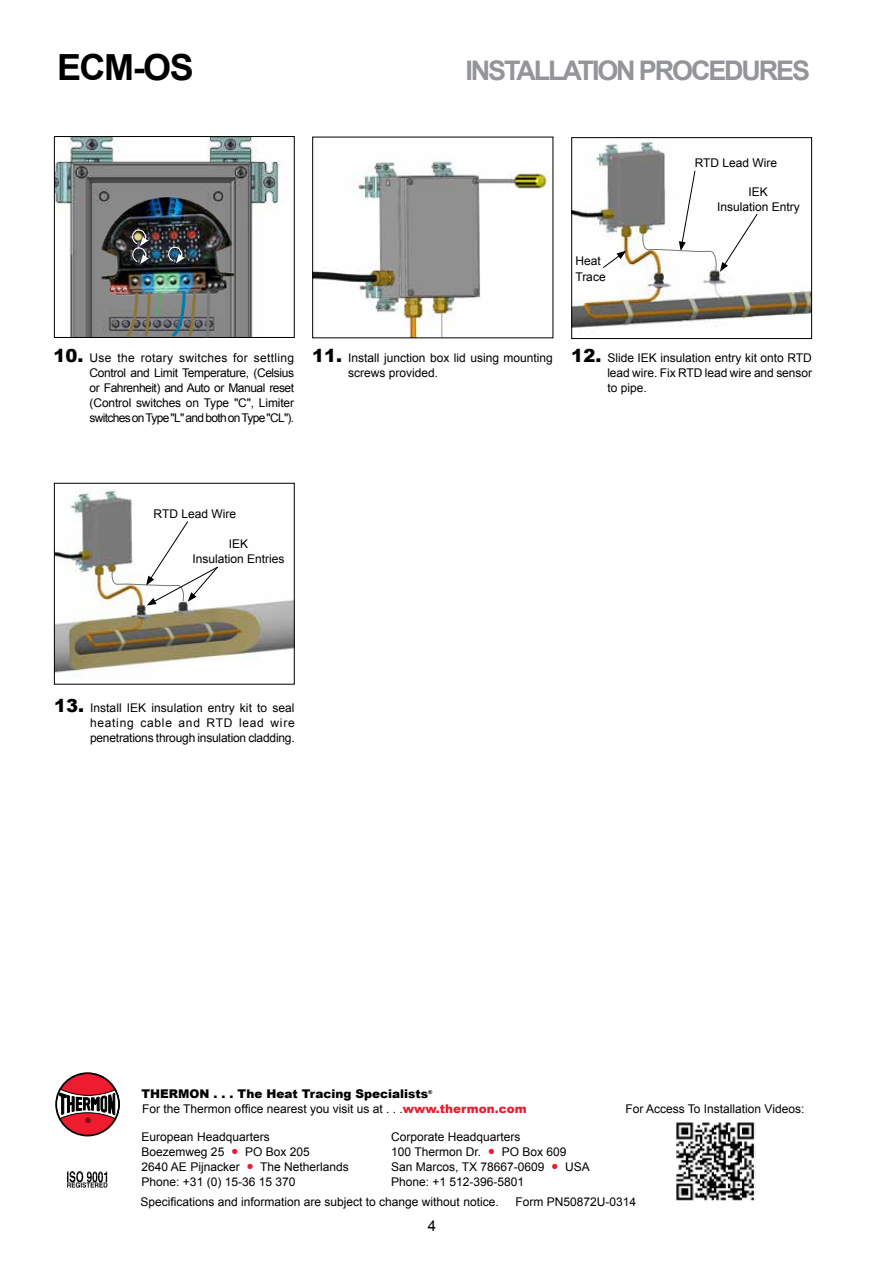
<style>
.page{position:relative;width:893px;height:1263px;background:#fff}
.page>*{position:absolute;margin:0;border:0;box-sizing:border-box;transform-origin:0 0}
.t1{font:700 36px "Arial";color:#000}
.t2{font:700 27px "Arial";letter-spacing:-.08em;color:#939598}
.t3{font:15px "Arial";color:#000}
.t4{font:12px/15px "Arial";color:#000}
.t5{font:900 12px "Arial";color:#000}
.t6{font:900 5.4px "Arial";color:#000}
.s1{font-weight:900;font-size:18px}
.s2{font-size:21px;color:#ed1b2f}
.s3{font-weight:900;color:#ed1b2f}
</style>
<div class="page">
<img style="left:56px;top:489px;width:237px;height:184px">
<div style="left:54px;top:483px;width:241px;height:201px;border:1px solid #000"></div>
<img style="left:573px;top:140px;width:237px;height:188px">
<div style="left:571px;top:137px;width:241px;height:202px;border:1px solid #000"></div>
<img style="left:314px;top:161px;width:236px;height:175px">
<div style="left:320px;top:288px;width:28px;height:14px;background:#fff"></div>
<svg style="left:602px;top:251px;width:24px;height:18px"></svg>
<svg style="left:642px;top:170px;width:116px;height:102px"></svg>
<svg style="left:441px;top:313px;width:1px;height:24px"></svg>
<svg style="left:111px;top:521px;width:108px;height:84px"></svg>
<div style="left:57px;top:1073px;width:62px;height:62px;background:#ed1c2e;border-radius:50%"></div>
<svg style="left:56px;top:1088px;width:64px;height:35px"></svg>
<div style="left:55px;top:1072px;width:65px;height:64px;border:2px solid #000;border-radius:50%"></div>
<svg style="left:67px;top:1171px;width:40px;height:17px"></svg>
<img style="left:676px;top:1122px;width:80px;height:79px">
<img style="left:56px;top:138px;width:228px;height:198px">
<div style="left:54px;top:136px;width:241px;height:202px;border:1px solid #000"></div>
<img style="left:98px;top:193px;width:138px;height:107px">
<svg style="left:205px;top:288px;width:7px;height:50px"></svg>
<img style="left:123px;top:288px;width:75px;height:50px">
<svg style="left:131px;top:229px;width:18px;height:35px"></svg>
<svg style="left:167px;top:246px;width:18px;height:17px"></svg>
<h1 class="t1" style="left:57px;top:44px;width:138px">ECM-OS</h1>
<h2 class="t2" style="left:466px;top:53px;width:346px">INSTALLATION PROCEDURES</h2>
<p class="t4" style="left:695px;top:156px;width:84px">RTD Lead Wire</p>
<p class="t4" style="left:575px;top:252px;width:32px;line-height:16.5px">Heat<br>Trace</p>
<p class="t4" style="left:717px;top:184px;width:84px;text-align:center">IEK<br>Insulation Entry</p>
<p class="t4" style="left:90px;top:351px;width:206px;text-align:justify;text-indent:-36px"><span class="s1">10.</span> Use the rotary switches for settling Control and Limit Temperature, (Celsius or Fahrenheit) and Auto or Manual reset (Control switches on Type "C", Limiter switches on Type "L" and both on Type "CL").</p>
<p class="t4" style="left:348px;top:350px;width:206px;text-indent:-36px"><span class="s1">11.</span> Install junction box lid using mounting screws provided.</p>
<p class="t4" style="left:607px;top:351px;width:206px;text-align:justify;text-indent:-36px"><span class="s1">12.</span> Slide IEK insulation entry kit onto RTD lead wire. Fix RTD lead wire and sensor to pipe.</p>
<p class="t4" style="left:154px;top:506px;width:84px">RTD Lead Wire</p>
<p class="t4" style="left:193px;top:537px;width:94px;text-align:center">IEK<br>Insulation Entries</p>
<p class="t4" style="left:90px;top:700px;width:206px;text-align:justify;text-indent:-36px"><span class="s1">13.</span> Install IEK insulation entry kit to seal heating cable and RTD lead wire penetrations through insulation cladding.</p>
<p class="t5" style="left:142px;top:1085px;width:288px">THERMON . . . The Heat Tracing Specialists</p>
<p class="t6" style="left:428px;top:1088px;width:6px">®</p>
<p class="t4" style="left:391px;top:1129px;width:200px">Corporate Headquarters<br>100 Thermon Dr. <span class="s2">•</span> PO Box 609<br>San Marcos, TX 78667-0609 <span class="s2">•</span> USA<br>Phone: +1 512-396-5801</p>
<p class="t4" style="left:142px;top:1101px;width:386px">For the Thermon office nearest you visit us at . . .<span class="s3">www.thermon.com</span></p>
<p class="t4" style="left:625px;top:1101px;width:180px">For Access To Installation Videos:</p>
<p class="t4" style="left:142px;top:1129px;width:209px">European Headquarters<br>Boezemweg 25 <span class="s2">•</span> PO Box 205<br>2640 AE Pijnacker <span class="s2">•</span> The Netherlands<br>Phone: +31 (0) 15-36 15 370</p>
<p class="t4" style="left:140px;top:1194px;width:360px">Specifications and information are subject to change without notice.</p>
<p class="t4" style="left:515px;top:1194px;width:122px">Form PN50872U-0314</p>
<p class="t3" style="left:428px;top:1216px;width:10px">4</p>
</div>
